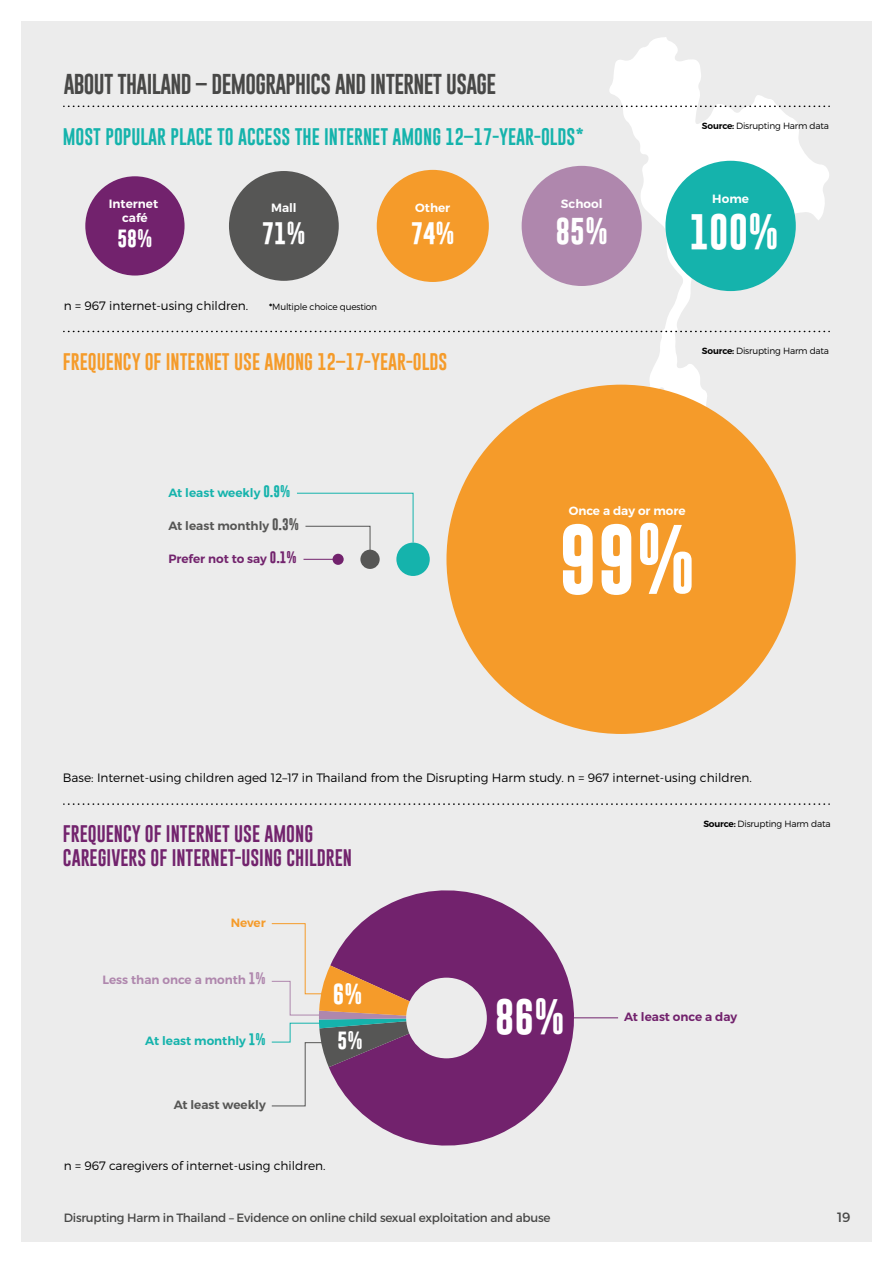
<style>
.page{position:relative;width:893px;height:1263px;background:#fff}
.page>*{position:absolute;margin:0;border:0;box-sizing:border-box;transform-origin:0 0}
.t1{font:700 70.5px "Gobold";color:#fff}
.t2{font:700 36px "Gobold";color:#fff}
.t3{font:700 27px "Gobold";color:#fff}
.t4{font:700 22.5px "Gobold";color:#fff}
.t5{font:21px "Gobold";letter-spacing:-.03em;color:#484847}
.t6{font:700 21px "Gobold";color:#fff}
.t7{font:700 18px "Gobold";color:#fff}
.t8{font:17.55px/24px "Gobold";color:#72236d}
.t9{font:17.55px "Gobold";color:#15b3ac}
.t10{font:17.55px "Gobold";color:#f59b2a}
.t11{font:13.5px "Montserrat";color:#484847}
.t12{font:300 12.15px "Montserrat";color:#000}
.t13{font:12px "Montserrat";letter-spacing:-.02em;color:#484847}
.t14{font:600 12px "Montserrat";color:#fff}
.t15{font:600 12px "Montserrat";color:#15b3ac}
.t16{font:600 12px "Montserrat";color:#565655}
.t17{font:600 12px "Montserrat";color:#af87ad}
.t18{font:600 12px "Montserrat";color:#72236d}
.t19{font:600 12px "Montserrat";color:#72226d}
.t20{font:600 12px "Montserrat";letter-spacing:-.01em;color:#f59b2a}
.t21{font:300 9px "Montserrat";letter-spacing:-.02em;color:#000}
.s1{font-weight:600}
.s2{font-family:"Gobold";font-weight:700}
</style>
<div class="page">
<div style="left:21px;top:21px;width:851px;height:1221px;background:#ececec"></div>
<svg style="left:609px;top:37px;width:221px;height:435px"></svg>
<svg style="left:64px;top:331px;width:766px;height:1px"></svg>
<svg style="left:64px;top:106px;width:766px;height:1px"></svg>
<svg style="left:64px;top:803px;width:766px;height:2px"></svg>
<div style="left:85px;top:176px;width:100px;height:100px;background:#72226d;border-radius:50px"></div>
<div style="left:229px;top:171px;width:110px;height:110px;background:#565655;border-radius:55px"></div>
<div style="left:377px;top:170px;width:112px;height:112px;background:#f59b2a;border-radius:56px"></div>
<div style="left:522px;top:166px;width:120px;height:120px;background:#af87ad;border-radius:60px"></div>
<div style="left:665px;top:161px;width:131px;height:130px;background:#15b3ac;border-radius:65px"></div>
<svg style="left:355px;top:890px;width:235px;height:256px;fill:#72226d"></svg>
<div style="left:406px;top:978px;width:81px;height:80px;background:#ececec;border-radius:50%"></div>
<hr style="left:499px;top:1017px;width:119px;height:1px;background:#72236d">
<svg style="left:271px;top:923px;width:175px;height:184px"></svg>
<div style="left:446px;top:385px;width:350px;height:349px;background:#f59b2a;border-radius:175px"></div>
<div style="left:396px;top:543px;width:34px;height:33px;background:#15b3ac;border-radius:17px"></div>
<div style="left:360px;top:550px;width:20px;height:19px;background:#565655;border-radius:10px"></div>
<div style="left:333px;top:554px;width:11px;height:11px;background:#72226d;border-radius:6px"></div>
<svg style="left:297px;top:492px;width:117px;height:68px"></svg>
<h3 class="t5" style="left:64px;top:71px;width:434px">ABOUT THAILAND – DEMOGRAPHICS AND INTERNET USAGE</h3>
<h3 class="t9" style="left:63px;top:125px;width:523px">MOST POPULAR PLACE TO ACCESS THE INTERNET AMONG 12–17-YEAR-OLDS*</h3>
<p class="t14" style="left:109px;top:196px;width:51px">Internet</p>
<p class="t14" style="left:271px;top:200px;width:27px">Mall</p>
<p class="t14" style="left:415px;top:200px;width:37px">Other</p>
<p class="t14" style="left:561px;top:196px;width:43px">School</p>
<p class="t14" style="left:122px;top:211px;width:27px">café</p>
<h3 class="t7" style="left:117px;top:227px;width:37px">58%</h3>
<h3 class="t4" style="left:262px;top:219px;width:45px">71%</h3>
<h3 class="t4" style="left:411px;top:219px;width:45px">74%</h3>
<h3 class="t3" style="left:555px;top:214px;width:54px">85%</h3>
<p class="t12" style="left:64px;top:298px;width:186px">n = 967 internet-using children.</p>
<p class="t21" style="left:269px;top:301px;width:110px"><span class="s1">*</span>Multiple choice question</p>
<h3 class="t10" style="left:63px;top:351px;width:386px">FREQUENCY OF INTERNET USE AMONG 12–17-YEAR-OLDS</h3>
<p class="t21" style="left:702px;top:120px;width:129px"><span class="s1">Source:</span> Disrupting Harm data</p>
<p class="t14" style="left:712px;top:192px;width:38px">Home</p>
<h2 class="t2" style="left:689px;top:208px;width:91px">100%</h2>
<p class="t21" style="left:702px;top:345px;width:129px"><span class="s1">Source:</span> Disrupting Harm data</p>
<p class="t15" style="left:168px;top:485px;width:123px">At least weekly <span class="s2">0.9%</span></p>
<p class="t16" style="left:168px;top:518px;width:132px">At least monthly <span class="s2">0.3%</span></p>
<p class="t18" style="left:168px;top:551px;width:130px">Prefer not to say <span class="s2">0.1%</span></p>
<p class="t14" style="left:569px;top:503px;width:118px">Once a day or more</p>
<h1 class="t1" style="left:558px;top:513px;width:139px">99%</h1>
<p class="t12" style="left:63px;top:771px;width:690px">Base: Internet-using children aged 12–17 in Thailand from the Disrupting Harm study. n = 967 internet-using children.</p>
<h3 class="t8" style="left:63px;top:822px;width:291px">FREQUENCY OF INTERNET USE AMONG<br>CAREGIVERS OF INTERNET-USING CHILDREN</h3>
<p class="t20" style="left:231px;top:915px;width:37px">Never</p>
<p class="t17" style="left:103px;top:973px;width:165px">Less than once a month <span class="s2">1%</span></p>
<p class="t15" style="left:145px;top:1033px;width:122px">At least monthly <span class="s2">1%</span></p>
<h3 class="t6" style="left:333px;top:980px;width:31px">6%</h3>
<h3 class="t7" style="left:337px;top:1029px;width:27px">5%</h3>
<p class="t16" style="left:174px;top:1097px;width:94px">At least weekly</p>
<p class="t12" style="left:64px;top:1158px;width:263px">n = 967 caregivers of internet-using children.</p>
<p class="t21" style="left:703px;top:818px;width:129px"><span class="s1">Source:</span> Disrupting Harm data</p>
<h2 class="t2" style="left:495px;top:994px;width:72px">86%</h2>
<p class="t19" style="left:624px;top:1009px;width:115px">At least once a day</p>
<p class="t13" style="left:64px;top:1210px;width:488px">Disrupting Harm in Thailand – Evidence on online child sexual exploitation and abuse</p>
<p class="t11" style="left:837px;top:1209px;width:15px">19</p>
</div>
